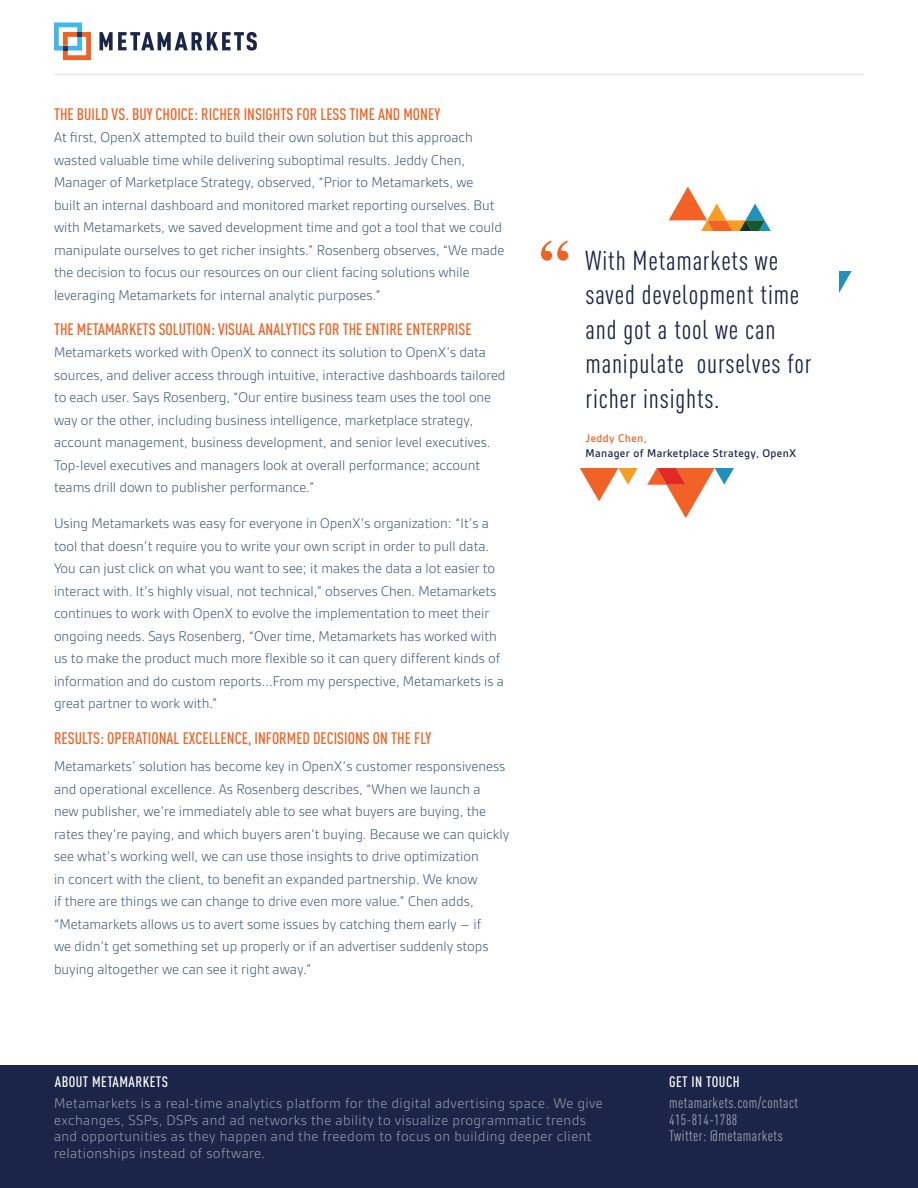
<style>
.page{position:relative;width:918px;height:1188px;background:#fff}
.page>*{position:absolute;margin:0;border:0;box-sizing:border-box;transform-origin:0 0}
.t1{font:700 60px "Times";color:#f26121}
.t2{font:27px/34.5px "DIN Cond";letter-spacing:.03em;color:#1b2547}
.t3{font:500 16.5px "DIN Cond";color:#f26121}
.t4{font:300 15px/22.5px "Gesta";color:#375471}
.t5{font:300 15px/16.5px "Gesta";letter-spacing:.03em;color:#a0a3b1}
.t6{font:15px/16.5px "DIN Cond";letter-spacing:.03em;color:#a0a3b1}
.t7{font:500 15px "DIN Cond";letter-spacing:.03em;color:#fff}
.t8{font:500 12px "Gesta";letter-spacing:.03em;color:#1b2547}
.t9{font:500 12px "Gesta";letter-spacing:.03em;color:#f26125}
</style>
<div class="page">
<svg style="left:54px;top:23px;width:37px;height:37px"></svg>
<svg style="left:99px;top:32px;width:158px;height:19px"></svg>
<hr style="left:54px;top:74px;width:810px;height:1px;background:#e9eaeb">
<div style="left:0;top:1065px;width:918px;height:123px;background:#1b2547"></div>
<svg style="left:580px;top:468px;width:154px;height:50px"></svg>
<svg style="left:669px;top:187px;width:183px;height:106px"></svg>
<div style="left:535px;top:231px;width:304px;height:236px;background:#fff"></div>
<p class="t3" style="left:54px;top:104px;width:388px">THE BUILD VS. BUY CHOICE: RICHER INSIGHTS FOR LESS TIME AND MONEY</p>
<p class="t4" style="left:54px;top:126px;width:452px">At first, OpenX attempted to build their own solution but this approach wasted valuable time while delivering suboptimal results. Jeddy Chen, Manager of Marketplace Strategy, observed, “Prior to Metamarkets, we<br>built an internal dashboard and monitored market reporting ourselves. But with Metamarkets, we saved development time and got a tool that we could manipulate ourselves to get richer insights.” Rosenberg observes, “We made the decision to focus our resources on our client facing solutions while leveraging Metamarkets for internal analytic purposes.”</p>
<p class="t3" style="left:54px;top:319px;width:419px">THE METAMARKETS SOLUTION: VISUAL ANALYTICS FOR THE ENTIRE ENTERPRISE</p>
<p class="t4" style="left:54px;top:341px;width:453px">Metamarkets worked with OpenX to connect its solution to OpenX’s data sources, and deliver access through intuitive, interactive dashboards tailored to each user. Says Rosenberg, “Our entire business team uses the tool one way or the other, including business intelligence, marketplace strategy, account management, business development, and senior level executives.<br>Top-level executives and managers look at overall performance; account teams drill down to publisher performance.”</p>
<p class="t4" style="left:54px;top:512px;width:451px">Using Metamarkets was easy for everyone in OpenX’s organization: “It’s a tool that doesn’t require you to write your own script in order to pull data.<br>You can just click on what you want to see; it makes the data a lot easier to interact with. It’s highly visual, not technical,” observes Chen. Metamarkets continues to work with OpenX to evolve the implementation to meet their ongoing needs. Says Rosenberg, “Over time, Metamarkets has worked with us to make the product much more flexible so it can query different kinds of information and do custom reports...From my perspective, Metamarkets is a great partner to work with.”</p>
<p class="t3" style="left:54px;top:729px;width:379px">RESULTS: OPERATIONAL EXCELLENCE, INFORMED DECISIONS ON THE FLY</p>
<p class="t4" style="left:54px;top:755px;width:457px">Metamarkets’ solution has become key in OpenX’s customer responsiveness and operational excellence. As Rosenberg describes, “When we launch a<br>new publisher, we’re immediately able to see what buyers are buying, the rates they’re paying, and which buyers aren’t buying. Because we can quickly see what’s working well, we can use those insights to drive optimization<br>in concert with the client, to benefit an expanded partnership. We know<br>if there are things we can change to drive even more value.” Chen adds, “Metamarkets allows us to avert some issues by catching them early – if<br>we didn’t get something set up properly or if an advertiser suddenly stops buying altogether we can see it right away.”</p>
<h1 class="t1" style="left:539px;top:204px;width:31px">“</h1>
<h2 class="t2" style="left:586px;top:243px;width:227px">With Metamarkets we saved development time and got a tool we can manipulate ourselves for richer insights.</h2>
<p class="t9" style="left:586px;top:432px;width:63px">Jeddy Chen,</p>
<p class="t8" style="left:586px;top:447px;width:212px">Manager of Marketplace Strategy, OpenX</p>
<p class="t7" style="left:55px;top:1073px;width:115px">ABOUT METAMARKETS</p>
<p class="t7" style="left:669px;top:1073px;width:72px">GET IN TOUCH</p>
<p class="t6" style="left:669px;top:1094px;width:131px">metamarkets.com/contact<br>415-814-1788<br>Twitter: @metamarkets</p>
<p class="t5" style="left:54px;top:1095px;width:550px">Metamarkets is a real-time analytics platform for the digital advertising space. We give exchanges, SSPs, DSPs and ad networks the ability to visualize programmatic trends and opportunities as they happen and the freedom to focus on building deeper client relationships instead of software.</p>
</div>
